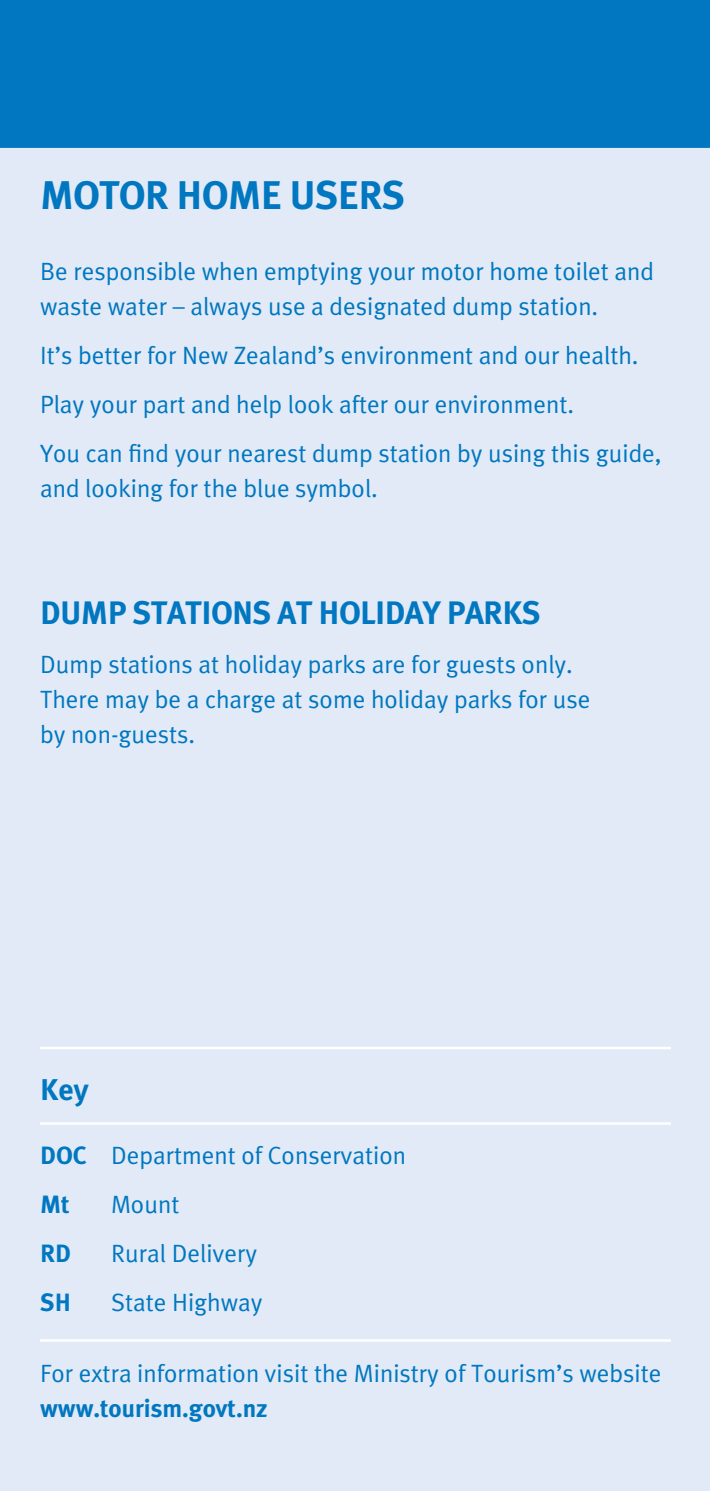
<style>
.page{position:relative;width:710px;height:1491px;background:#fff}
.page>*{position:absolute;margin:0;border:0;box-sizing:border-box;transform-origin:0 0}
.t1{font:40px "Meta Plus Bold Maori";letter-spacing:-.02em;color:#0077c0}
.t2{font:32.5px "Meta Plus Bold Maori";letter-spacing:-.02em;color:#0077c0}
.t3{font:30px "Meta Plus Bold Maori";color:#0077c0}
.t4{font:25px/35px "Meta Plus Normal Maori";color:#0077c0}
.t5{font:25px "Meta Plus Bold Maori";color:#0077c0}
.s1{font-family:"Meta Plus Bold Maori"}
</style>
<div class="page">
<div style="left:0;top:0;width:710px;height:1490px;background:#e1eaf6"></div>
<div style="left:0;top:138px;width:710px;height:10px;background:#0077c0"></div>
<div style="left:0;top:0;width:710px;height:142px;background:#0077c0"></div>
<hr style="left:40px;top:1046px;width:631px;height:3px;background:#fff">
<hr style="left:40px;top:1122px;width:631px;height:2px;background:#fff">
<hr style="left:40px;top:1339px;width:631px;height:2px;background:#fff">
<h1 class="t1" style="left:40px;top:172px;width:366px">MOTOR HOME USERS</h1>
<p class="t4" style="left:40px;top:253px;width:615px">Be responsible when emptying your motor home toilet and waste water – always use a designated dump station.</p>
<p class="t4" style="left:40px;top:330px;width:623px;line-height:49.2px">It’s better for New Zealand’s environment and our health.<br>Play your part and help look after our environment.<br>You can find your nearest dump station by using this guide,</p>
<p class="t4" style="left:40px;top:471px;width:339px">and looking for the blue symbol.</p>
<h2 class="t2" style="left:40px;top:594px;width:502px">DUMP STATIONS AT HOLIDAY PARKS</h2>
<p class="t4" style="left:40px;top:647px;width:552px">Dump stations at holiday parks are for guests only.<br>There may be a charge at some holiday parks for use by non-guests.</p>
<p class="t3" style="left:40px;top:1072px;width:50px">Key</p>
<p class="t4" style="left:40px;top:1137px;width:367px"><span class="s1">DOC</span> Department of Conservation</p>
<p class="t5" style="left:40px;top:1189px;width:31px">Mt</p>
<p class="t4" style="left:111px;top:1186px;width:70px">Mount</p>
<p class="t5" style="left:40px;top:1239px;width:33px">RD</p>
<p class="t4" style="left:111px;top:1235px;width:148px">Rural Delivery</p>
<p class="t5" style="left:40px;top:1288px;width:32px">SH</p>
<p class="t4" style="left:111px;top:1284px;width:153px">State Highway</p>
<p class="t4" style="left:40px;top:1355px;width:623px">For extra information visit the Ministry of Tourism’s website</p>
<p class="t5" style="left:40px;top:1393px;width:229px">www.tourism.govt.nz</p>
</div>
